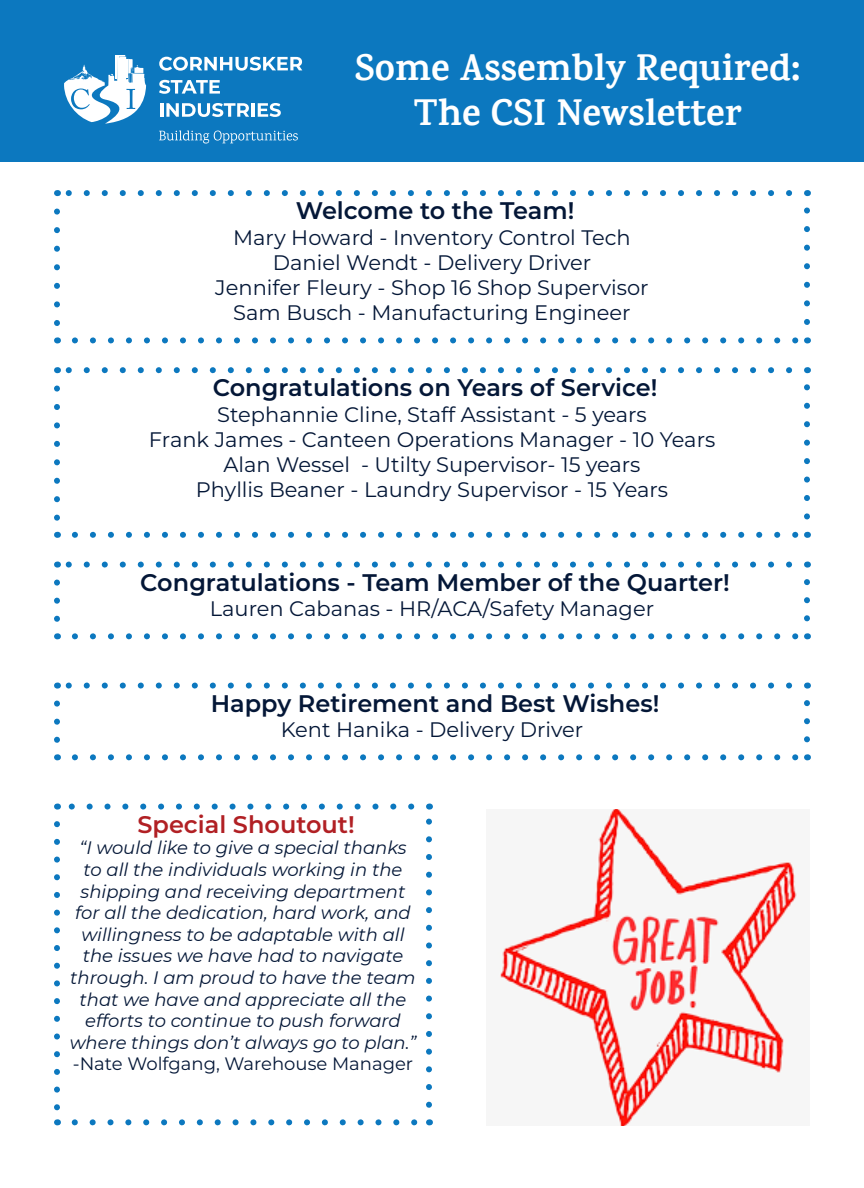
<style>
.page{position:relative;width:864px;height:1188px;background:#fff}
.page>*{position:absolute;margin:0;border:0;box-sizing:border-box;transform-origin:0 0}
.t1{font:700 37.5px "Karma";color:#fff}
.t2{font:600 24px "Montserrat";color:#041737}
.t3{font:600 24px "Montserrat";color:#b12024}
.t4{font:21px "Montserrat";color:#041737}
.t5{font:italic 18px/21.6px "Montserrat";color:#041737;text-align:center}
.t6{font:18px "Montserrat";color:#041737}
</style>
<div class="page">
<div style="left:0;top:0;width:864px;height:162px;background:#0c78bf"></div>
<svg style="left:64px;top:55px;width:82px;height:69px"></svg>
<svg style="left:159px;top:130px;width:139px;height:14px"></svg>
<svg style="left:159px;top:57px;width:143px;height:14px"></svg>
<svg style="left:159px;top:80px;width:61px;height:14px"></svg>
<hr style="left:160px;top:103px;width:3px;height:14px;background:#fff">
<svg style="left:166px;top:103px;width:83px;height:14px"></svg>
<hr style="left:251px;top:103px;width:4px;height:14px;background:#fff">
<svg style="left:258px;top:103px;width:23px;height:14px"></svg>
<svg style="left:54px;top:388px;width:6px;height:133px"></svg>
<svg style="left:75px;top:532px;width:723px;height:6px"></svg>
<svg style="left:804px;top:384px;width:6px;height:133px"></svg>
<svg style="left:66px;top:367px;width:723px;height:6px"></svg>
<svg style="left:54px;top:212px;width:6px;height:114px"></svg>
<svg style="left:75px;top:337px;width:723px;height:6px"></svg>
<svg style="left:804px;top:207px;width:6px;height:115px"></svg>
<svg style="left:66px;top:190px;width:723px;height:6px"></svg>
<svg style="left:54px;top:583px;width:6px;height:39px"></svg>
<svg style="left:75px;top:633px;width:723px;height:6px"></svg>
<svg style="left:804px;top:579px;width:6px;height:39px"></svg>
<svg style="left:66px;top:562px;width:723px;height:6px"></svg>
<svg style="left:54px;top:704px;width:6px;height:39px"></svg>
<svg style="left:75px;top:754px;width:723px;height:6px"></svg>
<svg style="left:804px;top:700px;width:6px;height:39px"></svg>
<svg style="left:66px;top:683px;width:723px;height:6px"></svg>
<svg style="left:75px;top:1119px;width:343px;height:6px"></svg>
<svg style="left:68px;top:804px;width:343px;height:6px"></svg>
<svg style="left:54px;top:824px;width:6px;height:301px"></svg>
<svg style="left:426px;top:804px;width:6px;height:301px"></svg>
<img style="left:500px;top:810px;width:297px;height:315px">
<p class="t1" style="left:355px;top:45px;width:447px">Some Assembly Required:</p>
<p class="t1" style="left:414px;top:90px;width:329px">The CSI Newsletter</p>
<p class="t2" style="left:296px;top:194px;width:280px">Welcome to the Team!</p>
<p class="t4" style="left:233px;top:223px;width:399px">Mary Howard - Inventory Control Tech</p>
<p class="t4" style="left:273px;top:248px;width:320px">Daniel Wendt - Delivery Driver</p>
<p class="t4" style="left:215px;top:273px;width:435px">Jennifer Fleury - Shop 16 Shop Supervisor</p>
<p class="t4" style="left:233px;top:298px;width:399px">Sam Busch - Manufacturing Engineer</p>
<p class="t2" style="left:213px;top:371px;width:446px">Congratulations on Years of Service!</p>
<p class="t4" style="left:217px;top:400px;width:431px">Stephannie Cline, Staff Assistant - 5 years</p>
<p class="t4" style="left:149px;top:425px;width:568px">Frank James - Canteen Operations Manager - 10 Years</p>
<p class="t4" style="left:223px;top:450px;width:419px">Alan Wessel - Utilty Supervisor- 15 years</p>
<p class="t4" style="left:196px;top:475px;width:474px">Phyllis Beaner - Laundry Supervisor - 15 Years</p>
<p class="t2" style="left:140px;top:565px;width:591px">Congratulations - Team Member of the Quarter!</p>
<p class="t4" style="left:210px;top:594px;width:446px">Lauren Cabanas - HR/ACA/Safety Manager</p>
<p class="t2" style="left:211px;top:686px;width:450px">Happy Retirement and Best Wishes!</p>
<p class="t4" style="left:281px;top:715px;width:304px">Kent Hanika - Delivery Driver</p>
<p class="t3" style="left:137px;top:807px;width:219px">Special Shoutout!</p>
<p class="t5" style="left:70px;top:837px;width:348px">“I would like to give a special thanks to all the individuals working in the shipping and receiving department for all the dedication, hard work, and willingness to be adaptable with all the issues we have had to navigate through. I am proud to have the team that we have and appreciate all the efforts to continue to push forward where things don’t always go to plan.”</p>
<p class="t6" style="left:73px;top:1052px;width:342px">-Nate Wolfgang, Warehouse Manager</p>
</div>
